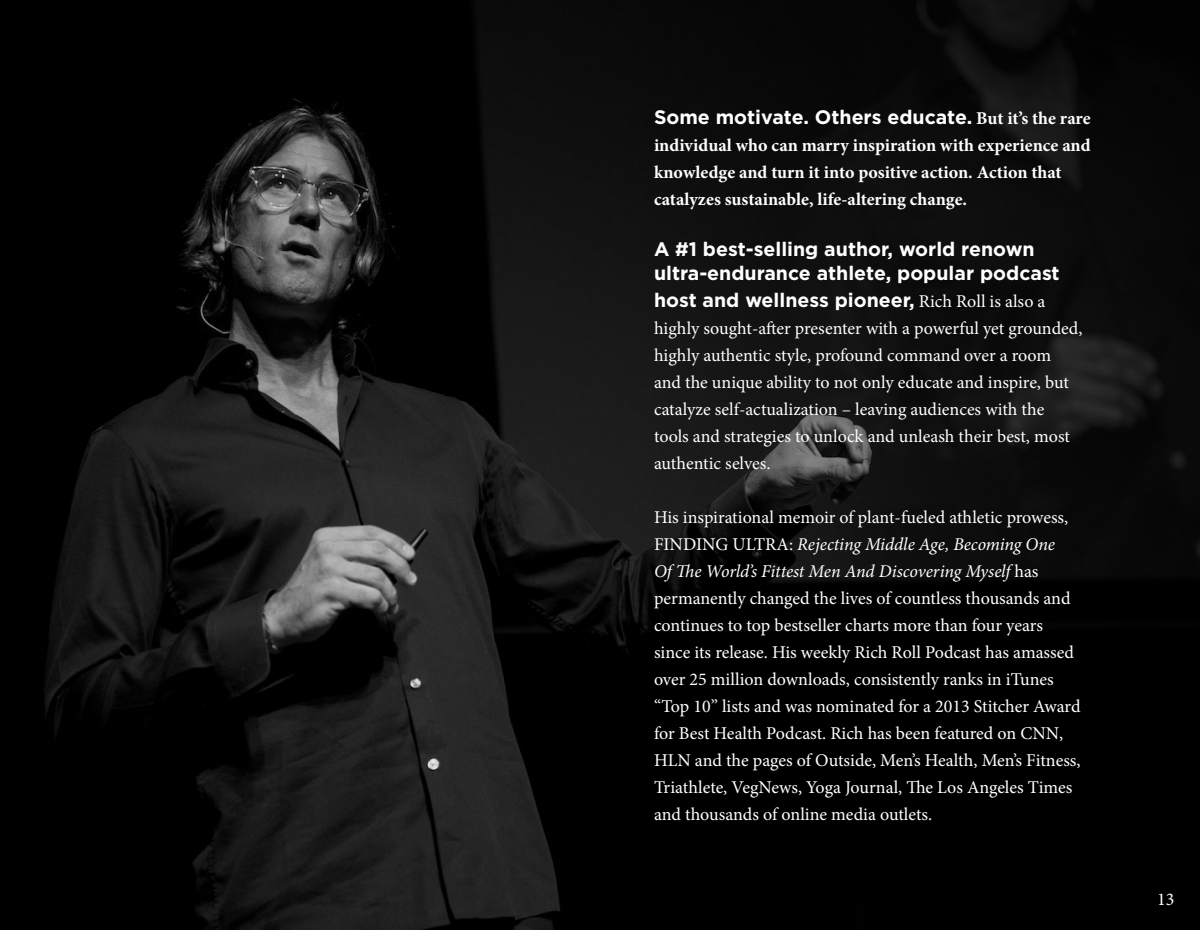
<style>
.page{position:relative;width:1200px;height:930px;background:#fff}
.page>*{position:absolute;margin:0;border:0;box-sizing:border-box;transform-origin:0 0}
.t1{font:700 19.5px/24px "Gotham";color:#fff}
.t2{font:18px/27px "Minion Pro";color:#fff}
.t3{font:700 18px/27px "Minion Pro";color:#fff}
.s1{font-family:"Minion Pro";font-size:18px}
.s2{font-family:"Minion Pro";font-weight:400;font-size:18px}
.s3{font-style:italic}
</style>
<div class="page">
<img style="left:0;top:0;width:1200px;height:930px">
<p class="t1" style="left:654px;top:105px;width:438px">Some motivate. Others educate. <span class="s1">But it’s the rare</span></p>
<p class="t3" style="left:654px;top:131px;width:438px">individual who can marry inspiration with experience and knowledge and turn it into positive action. Action that catalyzes sustainable, life-altering change.</p>
<p class="t1" style="left:654px;top:237px;width:407px">A #1 best-selling author, world renown ultra-endurance athlete, popular podcast</p>
<p class="t1" style="left:654px;top:288px;width:393px">host and wellness pioneer, <span class="s2">Rich Roll is also a</span></p>
<p class="t2" style="left:654px;top:314px;width:430px">highly sought-after presenter with a powerful yet grounded, highly authentic style, profound command over a room and the unique ability to not only educate and inspire, but catalyze self-actualization – leaving audiences with the tools and strategies to unlock and unleash their best, most authentic selves.</p>
<p class="t2" style="left:654px;top:503px;width:428px">His inspirational memoir of plant-fueled athletic prowess, FINDING ULTRA: <span class="s3">Rejecting Middle Age, Becoming One<br>Of The World’s Fittest Men And Discovering Myself</span> has permanently changed the lives of countless thousands and continues to top bestseller charts more than four years since its release. His weekly Rich Roll Podcast has amassed over 25 million downloads, consistently ranks in iTunes “Top 10” lists and was nominated for a 2013 Stitcher Award for Best Health Podcast. Rich has been featured on CNN, HLN and the pages of Outside, Men’s Health, Men’s Fitness, Triathlete, VegNews, Yoga Journal, The Los Angeles Times and thousands of online media outlets.</p>
<p class="t2" style="left:1157px;top:886px;width:19px">13</p>
</div>
